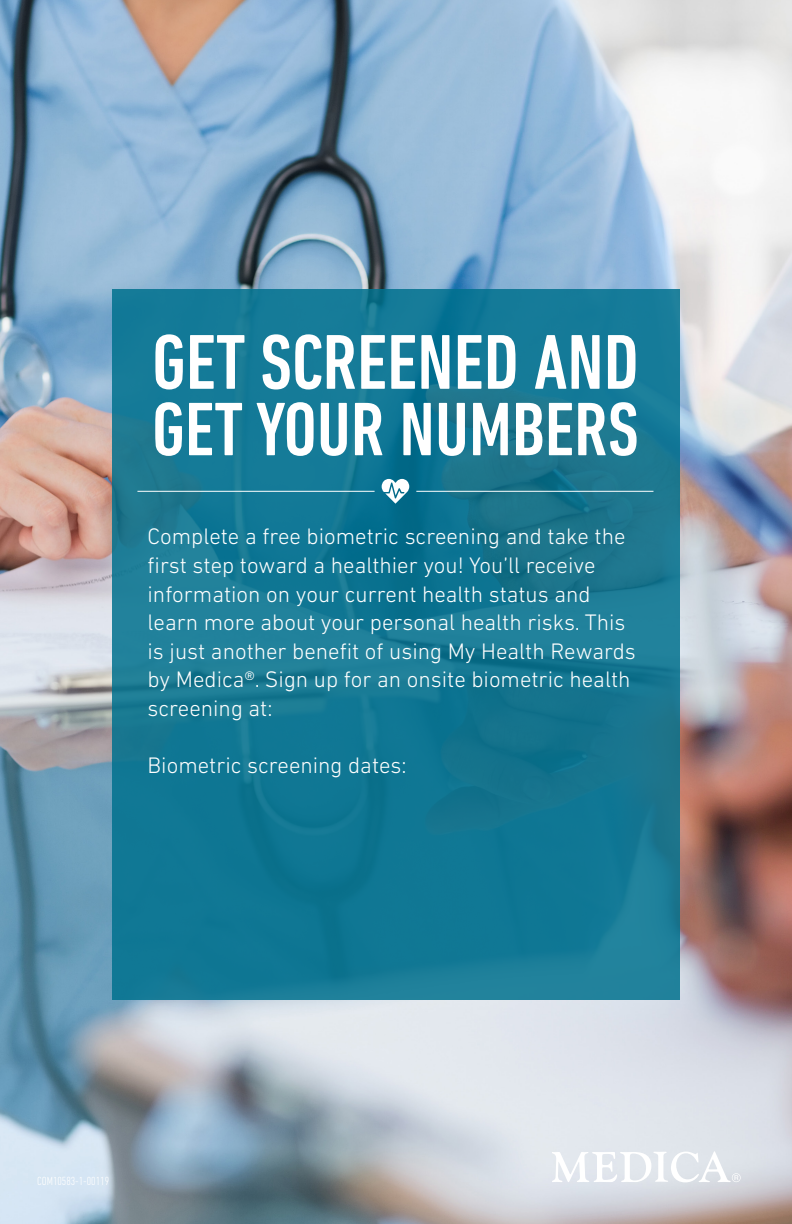
<style>
.page{position:relative;width:792px;height:1224px;background:#fff}
.page>*{position:absolute;margin:0;border:0;box-sizing:border-box;transform-origin:0 0}
.t1{font:500 condensed 79px "DIN Next LT Pro";color:#fff}
.t2{font:500 condensed 77px "DIN Next LT Pro";color:#fff}
.t3{font:300 22.8px/28.6px "DIN Next LT Pro";color:#fff}
.t4{font:300 condensed 12px "DIN Next LT Pro";color:#fff}
</style>
<div class="page">
<img style="left:0;top:0;width:792px;height:1224px">
<svg style="left:112px;top:289px;width:568px;height:711px;background:#147893"></svg>
<svg style="left:552px;top:1151px;width:189px;height:31px"></svg>
<hr style="left:137px;top:491px;width:238px;height:1px;background:#fff">
<hr style="left:416px;top:491px;width:237px;height:1px;background:#fff">
<svg style="left:382px;top:479px;width:27px;height:25px"></svg>
<p class="t1" style="left:152px;top:318px;width:488px">GET SCREENED AND</p>
<p class="t2" style="left:152px;top:386px;width:488px">GET YOUR NUMBERS</p>
<p class="t3" style="left:148px;top:522px;width:490px">Complete a free biometric screening and take the first step toward a healthier you! You’ll receive information on your current health status and learn more about your personal health risks. This is just another benefit of using My Health Rewards by Medica®. Sign up for an onsite biometric health screening at:</p>
<p class="t3" style="left:148px;top:751px;width:261px">Biometric screening dates:</p>
<p class="t4" style="left:37px;top:1175px;width:73px">COM10583-1-00119</p>
</div>
